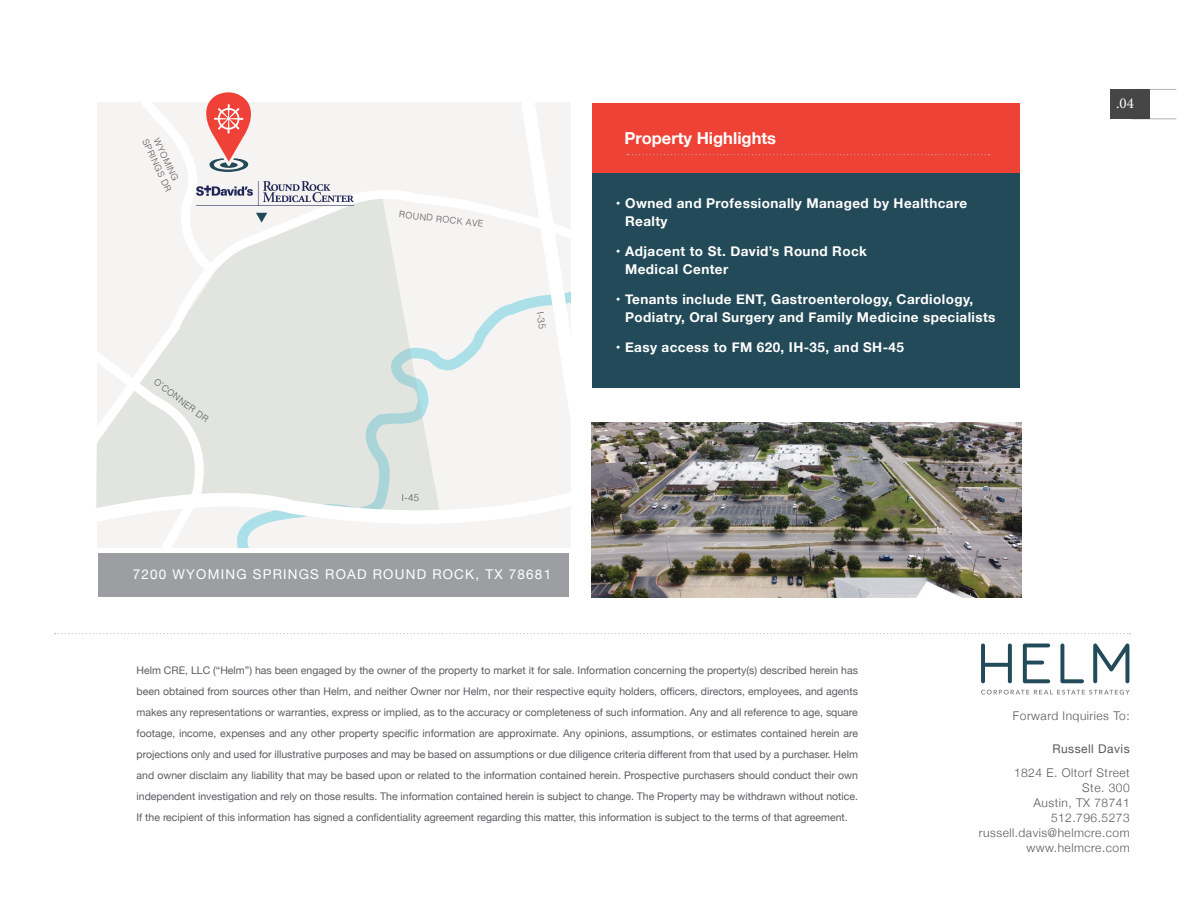
<style>
.page{position:relative;width:1188px;height:918px;background:#fff}
.page>*{position:absolute;margin:0;border:0;box-sizing:border-box;transform-origin:0 0}
.t1{font:700 16.5px "Helvetica Neue";color:#fff}
.t2{font:15px "Minion Pro";color:#fff}
.t3{font:700 13.5px/18px "Helvetica Neue";letter-spacing:.03em;color:#fff}
.t4{font:13.5px "Helvetica Neue";letter-spacing:.09em;color:#fff}
.t5{font:300 12px "Helvetica Neue";letter-spacing:.04em;color:#58595b}
.t6{font:12px "Helvetica Neue";letter-spacing:.04em;color:#58595b}
.t7{font:10.5px/21px "Helvetica Neue";color:#5b5c5e;text-align:justify}
.t8{font:300 9.6px "Helvetica";color:#58595b}
.t9{font:300 9px "Helvetica";color:#58595b}
</style>
<div class="page">
<svg style="left:55px;top:633px;width:1075px;height:1px"></svg>
<svg style="left:981px;top:644px;width:31px;height:39px"></svg>
<svg style="left:1023px;top:644px;width:27px;height:39px"></svg>
<svg style="left:1060px;top:644px;width:24px;height:39px"></svg>
<svg style="left:1093px;top:644px;width:36px;height:39px"></svg>
<svg style="left:981px;top:690px;width:149px;height:5px"></svg>
<div style="left:592px;top:103px;width:428px;height:138px;background:#ef4236"></div>
<div style="left:592px;top:174px;width:428px;height:214px;background:#234a58"></div>
<svg style="left:627px;top:154px;width:363px;height:1px"></svg>
<hr style="left:1131px;top:89px;width:45px;height:1px;background:#b2b4b6">
<hr style="left:1131px;top:119px;width:45px;height:1px;background:#b2b4b6">
<div style="left:1110px;top:89px;width:39px;height:30px;background:#464647"></div>
<img style="left:592px;top:422px;width:430px;height:175px">
<div style="left:98px;top:554px;width:470px;height:43px;background:#9c9ea1"></div>
<svg style="left:96px;top:92px;width:503px;height:474px"></svg>
<p class="t9" style="left:163px;top:135px;width:48px;rotate:65deg">WYOMING</p>
<p class="t9" style="left:152px;top:136px;width:58px;rotate:65deg">SPRINGS DR</p>
<p class="t9" style="left:160px;top:374px;width:67px;rotate:37deg">O’CONNER DR</p>
<p class="t9" style="left:400px;top:207px;width:86px;rotate:6deg">ROUND ROCK AVE</p>
<p class="t8" style="left:548px;top:310px;width:19px;rotate:82deg">I-35</p>
<p class="t8" style="left:401px;top:489px;width:19px">I-45</p>
<p class="t4" style="left:133px;top:565px;width:420px">7200 WYOMING SPRINGS ROAD ROUND ROCK, TX 78681</p>
<p class="t1" style="left:625px;top:125px;width:153px">Property Highlights</p>
<p class="t3" style="left:625px;top:194px;width:344px;text-indent:-9px">• Owned and Professionally Managed by Healthcare<br>Realty</p>
<p class="t3" style="left:625px;top:242px;width:243px;text-indent:-9px">• Adjacent to St. David’s Round Rock<br>Medical Center</p>
<p class="t3" style="left:625px;top:290px;width:372px;text-indent:-9px">• Tenants include ENT, Gastroenterology, Cardiology,<br>Podiatry, Oral Surgery and Family Medicine specialists</p>
<p class="t3" style="left:616px;top:338px;width:290px">• Easy access to FM 620, IH-35, and SH-45</p>
<p class="t2" style="left:1116px;top:93px;width:19px">.04</p>
<p class="t7" style="left:137px;top:660px;width:723px">Helm CRE, LLC (“Helm”) has been engaged by the owner of the property to market it for sale. Information concerning the property(s) described herein has been obtained from sources other than Helm, and neither Owner nor Helm, nor their respective equity holders, officers, directors, employees, and agents makes any representations or warranties, express or implied, as to the accuracy or completeness of such information. Any and all reference to age, square footage, income, expenses and any other property specific information are approximate. Any opinions, assumptions, or estimates contained herein are projections only and used for illustrative purposes and may be based on assumptions or due diligence criteria different from that used by a purchaser. Helm and owner disclaim any liability that may be based upon or related to the information contained herein. Prospective purchasers should conduct their own independent investigation and rely on those results. The information contained herein is subject to change. The Property may be withdrawn without notice.<br>If the recipient of this information has signed a confidentiality agreement regarding this matter, this information is subject to the terms of that agreement.</p>
<p class="t5" style="left:1013px;top:706px;width:118px">Forward Inquiries To:</p>
<p class="t6" style="left:1052px;top:740px;width:79px">Russell Davis</p>
<p class="t5" style="left:1014px;top:763px;width:117px">1824 E. Oltorf Street</p>
<p class="t5" style="left:1082px;top:778px;width:49px">Ste. 300</p>
<p class="t5" style="left:1034px;top:793px;width:98px">Austin, TX 78741</p>
<p class="t5" style="left:1051px;top:808px;width:80px">512.796.5273</p>
<p class="t5" style="left:979px;top:823px;width:152px">russell.davis@helmcre.com</p>
<p class="t5" style="left:1026px;top:838px;width:105px">www.helmcre.com</p>
</div>
